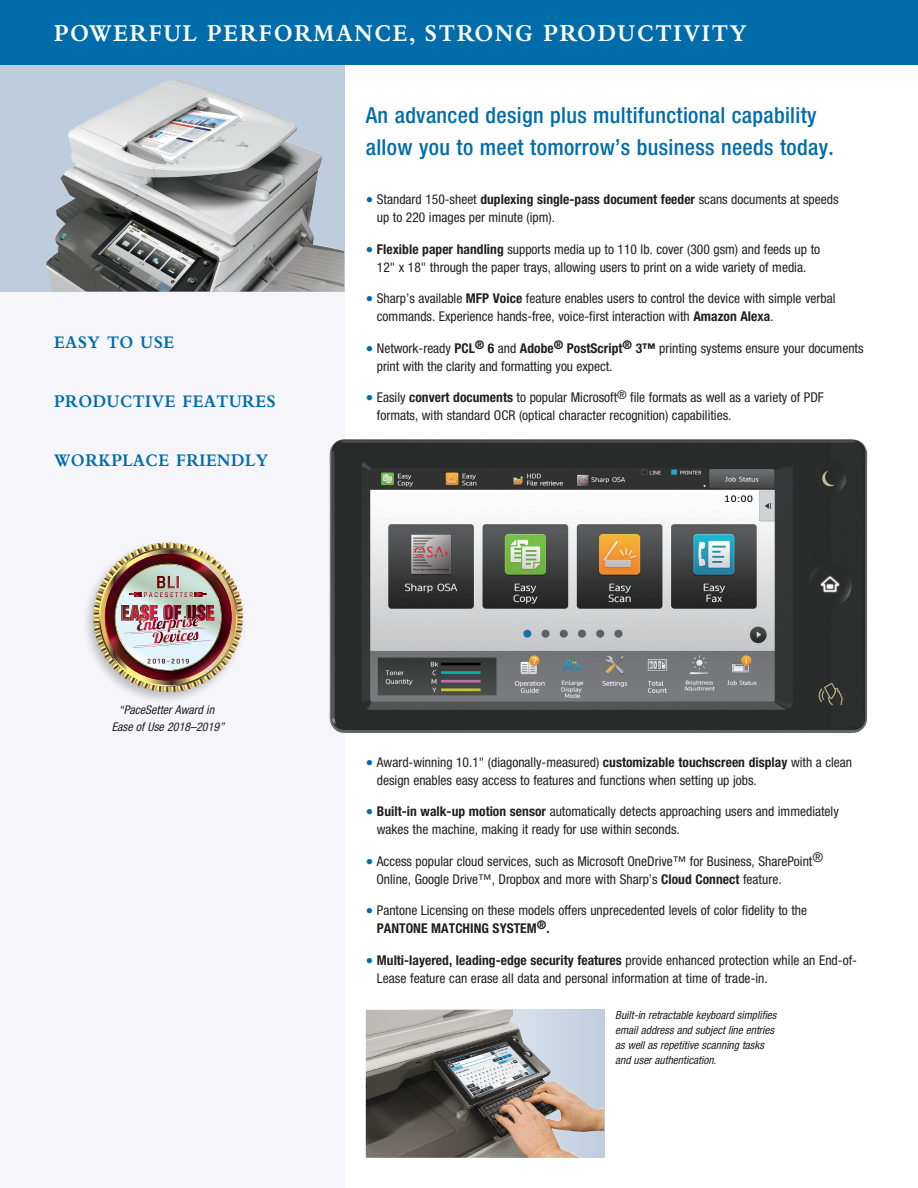
<style>
.page{position:relative;width:918px;height:1188px;background:#fff}
.page>*{position:absolute;margin:0;border:0;box-sizing:border-box;transform-origin:0 0}
.t1{font:700 25.2px "Bembo Std";letter-spacing:.075em;color:#fff;scale:.89 1}
.t2{font:500 condensed 22.2px/31.5px "Helvetica Neue LT Std";letter-spacing:.015em;color:#006daa}
.Callouts_Revised_for{font:700 18.45px "Bembo Std";letter-spacing:.03em;color:#006daa;scale:.89 1}
.Feature_Page_Body_9{font:condensed 13.5px/18px "Helvetica Neue LT Std";color:#231f20}
.P_Italic_Caption_Bla{font:italic condensed 12px/16.5px "Helvetica Neue LT Std";color:#231f20;text-align:center}
.t3{font:italic condensed 11.25px/15px "Helvetica Neue LT Std";color:#231f20}
.s1{font-size:15px;color:#006daa}
.s2{font-weight:700}
</style>
<div class="page">
<div style="left:0;top:0;width:344px;height:1188px;background:#f6f6fa"></div>
<div style="left:0;top:0;width:918px;height:65px;background:#006daa"></div>
<img style="left:329px;top:439px;width:538px;height:294px">
<div style="left:0;top:65px;width:344px;height:227px;background:#becdde"></div>
<img style="left:46px;top:79px;width:298px;height:213px">
<div style="left:81px;top:539px;width:166px;height:166px;background:#231f20;opacity:.27"></div>
<img style="left:159px;top:693px;width:14px;height:1px">
<img style="left:92px;top:600px;width:1px;height:28px">
<img style="left:91px;top:607px;width:2px;height:13px">
<img style="left:159px;top:541px;width:28px;height:1px">
<img style="left:93px;top:542px;width:151px;height:151px">
<img style="left:366px;top:1010px;width:238px;height:148px">
<h2 class="t1" style="left:54px;top:20px;width:780px">POWERFUL PERFORMANCE, STRONG PRODUCTIVITY</h2>
<p class="Callouts_Revised_for" style="left:54px;top:332px;width:137px">EASY TO USE</p>
<p class="Callouts_Revised_for" style="left:54px;top:391px;width:251px">PRODUCTIVE FEATURES</p>
<p class="Callouts_Revised_for" style="left:54px;top:450px;width:242px">WORKPLACE FRIENDLY</p>
<h2 class="t2" style="left:366px;top:100px;width:469px">An advanced design plus multifunctional capability allow you to meet tomorrow’s business needs today.</h2>
<p class="Feature_Page_Body_9" style="left:377px;top:191px;width:463px;text-indent:-11px"><span class="s1">•</span> Standard 150-sheet <span class="s2">duplexing single-pass document feeder</span> scans documents at speeds up to 220 images per minute (ipm).</p>
<p class="Feature_Page_Body_9" style="left:366px;top:240px;width:456px;text-align:center"><span class="s1">•</span> <span class="s2">Flexible paper handling</span> supports media up to 110 lb. cover (300 gsm) and feeds up to<br>12" x 18" through the paper trays, allowing users to print on a wide variety of media.</p>
<p class="Feature_Page_Body_9" style="left:377px;top:290px;width:460px;text-indent:-11px"><span class="s1">•</span> Sharp’s available <span class="s2">MFP Voice</span> feature enables users to control the device with simple verbal commands. Experience hands-free, voice-first interaction with <span class="s2">Amazon Alexa</span>.</p>
<p class="Feature_Page_Body_9" style="left:377px;top:339px;width:488px;text-indent:-11px"><span class="s1">•</span> Network-ready <span class="s2">PCL</span><sup>®</sup> <span class="s2">6</span> and <span class="s2">Adobe</span><sup>®</sup> <span class="s2">PostScript</span><sup>®</sup> <span class="s2">3™</span> printing systems ensure your documents print with the clarity and formatting you expect.</p>
<p class="Feature_Page_Body_9" style="left:377px;top:389px;width:449px;text-indent:-11px"><span class="s1">•</span> Easily <span class="s2">convert documents</span> to popular Microsoft<sup>®</sup> file formats as well as a variety of PDF formats, with standard OCR (optical character recognition) capabilities.</p>
<p class="P_Italic_Caption_Bla" style="left:112px;top:702px;width:114px">“PaceSetter Award in<br>Ease of Use 2018–2019”</p>
<p class="Feature_Page_Body_9" style="left:377px;top:753px;width:477px;text-indent:-11px"><span class="s1">•</span> Award-winning 10.1" (diagonally-measured) <span class="s2">customizable touchscreen display</span> with a clean design enables easy access to features and functions when setting up jobs.</p>
<p class="Feature_Page_Body_9" style="left:377px;top:803px;width:463px;text-indent:-11px"><span class="s1">•</span> <span class="s2">Built-in walk-up motion sensor</span> automatically detects approaching users and immediately wakes the machine, making it ready for use within seconds.</p>
<p class="Feature_Page_Body_9" style="left:376px;top:852px;width:448px;text-indent:-11px"><span class="s1">•</span> Access popular cloud services, such as Microsoft OneDrive™ for Business, SharePoint®<br>Online, Google Drive™, Dropbox and more with Sharp’s <span class="s2">Cloud Connect</span> feature.</p>
<p class="Feature_Page_Body_9" style="left:377px;top:902px;width:432px;text-indent:-11px"><span class="s1">•</span> Pantone Licensing on these models offers unprecedented levels of color fidelity to the<br><span class="s2">PANTONE MATCHING SYSTEM</span><sup>®</sup><span class="s2">.</span></p>
<p class="Feature_Page_Body_9" style="left:377px;top:951px;width:482px;text-indent:-11px"><span class="s1">•</span> <span class="s2">Multi-layered, leading-edge security features</span> provide enhanced protection while an End-of-<br>Lease feature can erase all data and personal information at time of trade-in.</p>
<p class="t3" style="left:615px;top:1008px;width:163px">Built-in retractable keyboard simplifies email address and subject line entries as well as repetitive scanning tasks and user authentication.</p>
</div>
